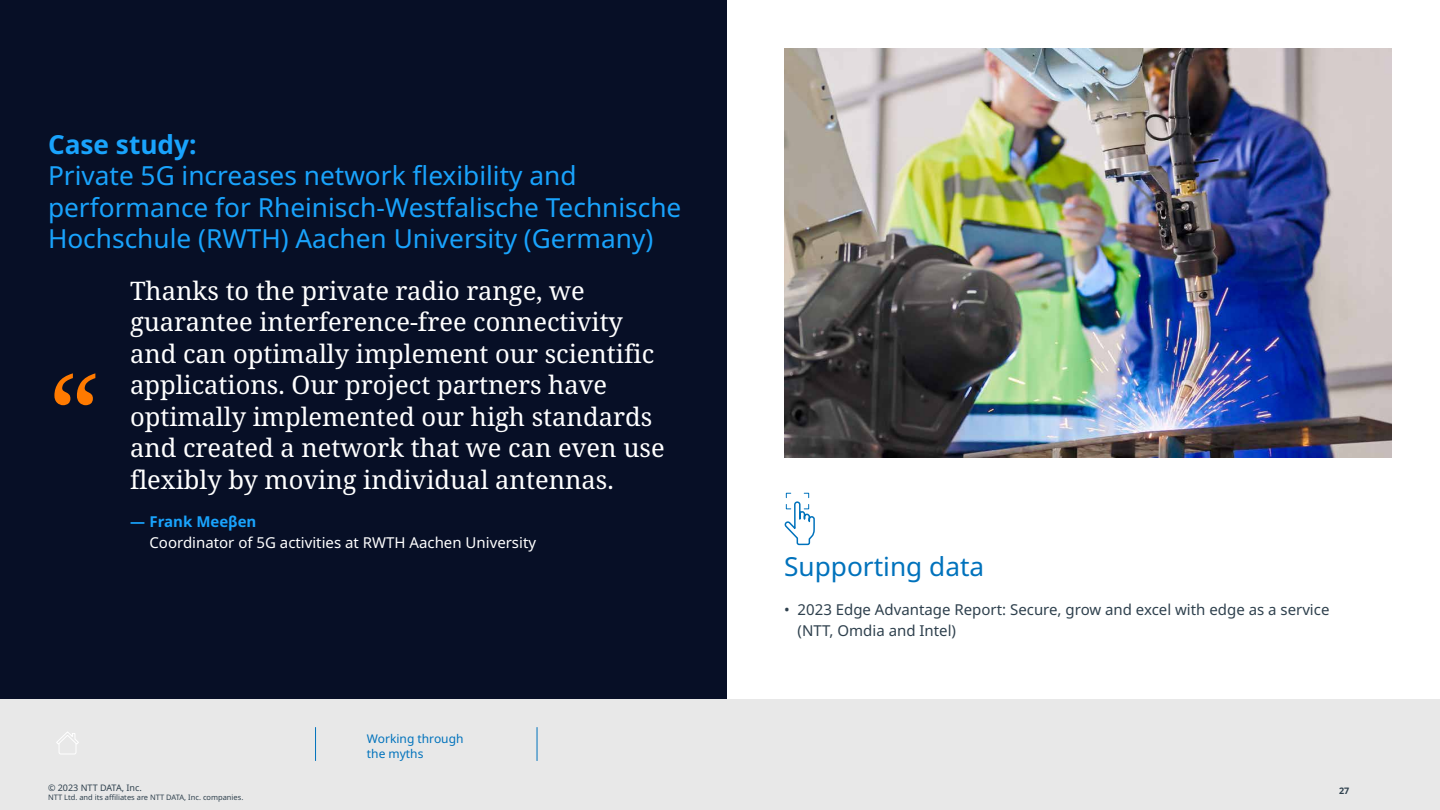
<style>
.page{position:relative;width:1440px;height:810px;background:#070f26}
.page>*{position:absolute;margin:0;border:0;box-sizing:border-box;transform-origin:0 0}
.t1{font:112.5px "Noto Serif";color:#ff7a00}
.t2{font:26.25px/31.5px "Noto Sans";color:#19a3fc}
.t3{font:26.25px "Noto Sans";color:#0072bc}
.t4{font:700 26.25px "Noto Sans";color:#19a3fc}
.t5{font:25.5px/31.5px "Noto Serif";color:#fff}
.t6{font:15px/21px "Noto Sans";color:#2e404d}
.t7{font:15px "Noto Sans";color:#fff}
.t8{font:700 15px "Noto Sans";color:#19a3fc}
.t9{font:12px/15px "Noto Sans";color:#0072bc}
.t10{font:9px "Noto Sans";color:#2e404d}
.t11{font:700 9px "Noto Sans";color:#2e404d}
.t12{font:7.5px "Noto Sans";color:#2e404d}
</style>
<div class="page">
<div style="left:728px;top:0;width:712px;height:699px;background:#fff"></div>
<svg style="left:784px;top:48px;width:31px;height:498px"></svg>
<img style="left:785px;top:48px;width:607px;height:410px">
<div style="left:0;top:699px;width:1440px;height:111px;background:#e8e8e8"></div>
<svg style="left:56px;top:732px;width:23px;height:22px"></svg>
<hr style="left:315px;top:727px;width:1px;height:34px;background:#0072bc">
<hr style="left:537px;top:727px;width:1px;height:34px;background:#0072bc">
<p class="t4" style="left:48px;top:130px;width:150px">Case study:</p>
<p class="t2" style="left:48px;top:161px;width:635px">Private 5G increases network flexibility and performance for Rheinisch-Westfalische Technische<br>Hochschule (RWTH) Aachen University (Germany)</p>
<h1 class="t1" style="left:99px;top:443px;width:52px;rotate:-180deg">”</h1>
<p class="t5" style="left:130px;top:275px;width:536px">Thanks to the private radio range, we guarantee interference-free connectivity and can optimally implement our scientific applications. Our project partners have optimally implemented our high standards and created a network that we can even use flexibly by moving individual antennas.</p>
<p class="t8" style="left:130px;top:513px;width:128px">— Frank Meeβen</p>
<p class="t7" style="left:150px;top:534px;width:388px">Coordinator of 5G activities at RWTH Aachen University</p>
<p class="t9" style="left:367px;top:731px;width:98px">Working through the myths</p>
<p class="t3" style="left:784px;top:552px;width:202px">Supporting data</p>
<p class="t6" style="left:798px;top:599px;width:533px;text-indent:-14px">• 2023 Edge Advantage Report: Secure, grow and excel with edge as a service (NTT, Omdia and Intel)</p>
<p class="t10" style="left:48px;top:782px;width:95px">© 2023 NTT DATA, Inc.</p>
<p class="t11" style="left:1339px;top:785px;width:12px">27</p>
<p class="t12" style="left:48px;top:793px;width:197px">NTT Ltd. and its affiliates are NTT DATA, Inc. companies.</p>
</div>
